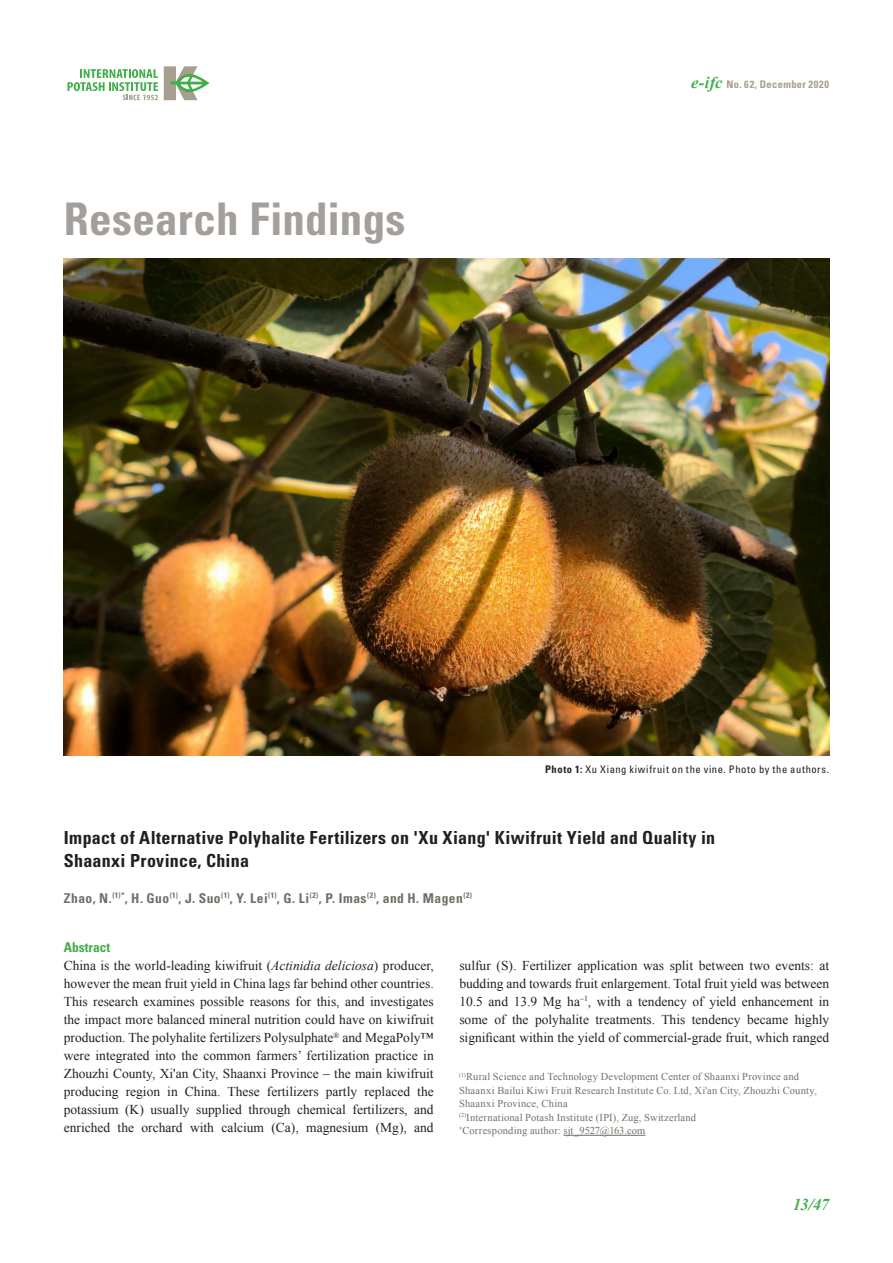
<style>
.page{position:relative;width:893px;height:1263px;background:#fff}
.page>*{position:absolute;margin:0;border:0;box-sizing:border-box;transform-origin:0 0}
.t1{font:700 condensed 45px "Univers LT Std";letter-spacing:.005em;color:#a49f9a}
.IPI_Article_Title{font:700 condensed 18px/22.5px "Univers LT Std";letter-spacing:.015em;color:#231f20}
.t2{font:italic 700 16.5px "Times New Roman";color:#40ae49}
.IPI_Standard{font:13.5px/18px "Times New Roman";color:#231f20;text-align:justify}
.IPI_authors{font:700 condensed 13.5px "Univers LT Std";letter-spacing:.035em;color:#746e67}
.IPI_header_green{font:700 condensed 13.5px "Univers LT Std";color:#40ae49}
.IPI_Author_Attributi{font:10.5px/13.5px "Times New Roman";letter-spacing:.02em;color:#746e67}
.IPI_Figure_caption{font:condensed 10.5px "Univers LT Pro";letter-spacing:.065em;color:#231f20}
.t3{font:700 condensed 10.5px "Univers LT Std";letter-spacing:.035em;color:#a69e8f}
.s1{font-family:"Times New Roman";font-style:italic;font-stretch:normal;font-size:16.5px;color:#40ae49}
.s2{font-family:"Univers LT Std";font-weight:700}
.s3{font-style:italic}
</style>
<div class="page">
<svg style="left:164px;top:66px;width:45px;height:34px"></svg>
<svg style="left:68px;top:69px;width:90px;height:31px"></svg>
<hr style="left:563px;top:1135px;width:82px;height:1px;background:#746e67">
<img style="left:64px;top:258px;width:765px;height:498px">
<p class="t1" style="left:64px;top:191px;width:343px">Research Findings</p>
<p class="t3" style="left:691px;top:78px;width:140px"><span class="s1">e-ifc</span> No. 62, December 2020</p>
<p class="IPI_Figure_caption" style="left:545px;top:762px;width:286px"><span class="s2">Photo 1:</span> Xu Xiang kiwifruit on the vine. Photo by the authors.</p>
<p class="IPI_Article_Title" style="left:64px;top:827px;width:653px">Impact of Alternative Polyhalite Fertilizers on 'Xu Xiang' Kiwifruit Yield and Quality in<br>Shaanxi Province, China</p>
<p class="IPI_authors" style="left:64px;top:890px;width:410px">Zhao, N.<sup>(1)*</sup>, H. Guo<sup>(1)</sup>, J. Suo<sup>(1)</sup>, Y. Lei<sup>(1)</sup>, G. Li<sup>(2)</sup>, P. Imas<sup>(2)</sup>, and H. Magen<sup>(2)</sup></p>
<p class="IPI_header_green" style="left:64px;top:939px;width:48px">Abstract</p>
<p class="IPI_Standard" style="left:64px;top:957px;width:371px">China is the world-leading kiwifruit (<span class="s3">Actinidia deliciosa</span>) producer, however the mean fruit yield in China lags far behind other countries.<br>This research examines possible reasons for this, and investigates the impact more balanced mineral nutrition could have on kiwifruit production. The polyhalite fertilizers Polysulphate<sup>®</sup> and MegaPoly™ were integrated into the common farmers’ fertilization practice in Zhouzhi County, Xi'an City, Shaanxi Province – the main kiwifruit producing region in China. These fertilizers partly replaced the potassium (K) usually supplied through chemical fertilizers, and enriched the orchard with calcium (Ca), magnesium (Mg), and</p>
<p class="IPI_Standard" style="left:459px;top:956px;width:371px">sulfur (S). Fertilizer application was split between two events: at budding and towards fruit enlargement. Total fruit yield was between 10.5 and 13.9 Mg ha<sup>–1</sup>, with a tendency of yield enhancement in some of the polyhalite treatments. This tendency became highly significant within the yield of commercial-grade fruit, which ranged</p>
<p class="IPI_Author_Attributi" style="left:459px;top:1070px;width:359px"><sup>(1)</sup>Rural Science and Technology Development Center of Shaanxi Province and<br>Shaanxi Bailui Kiwi Fruit Research Institute Co. Ltd, Xi'an City, Zhouzhi County,<br>Shaanxi Province, China</p>
<p class="IPI_Author_Attributi" style="left:459px;top:1110px;width:238px"><sup>(2)</sup>International Potash Institute (IPI), Zug, Switzerland</p>
<p class="IPI_Author_Attributi" style="left:459px;top:1124px;width:188px"><sup>*</sup>Corresponding author: sjt_9527@163.com</p>
<p class="t2" style="left:793px;top:1193px;width:38px">13/47</p>
</div>
